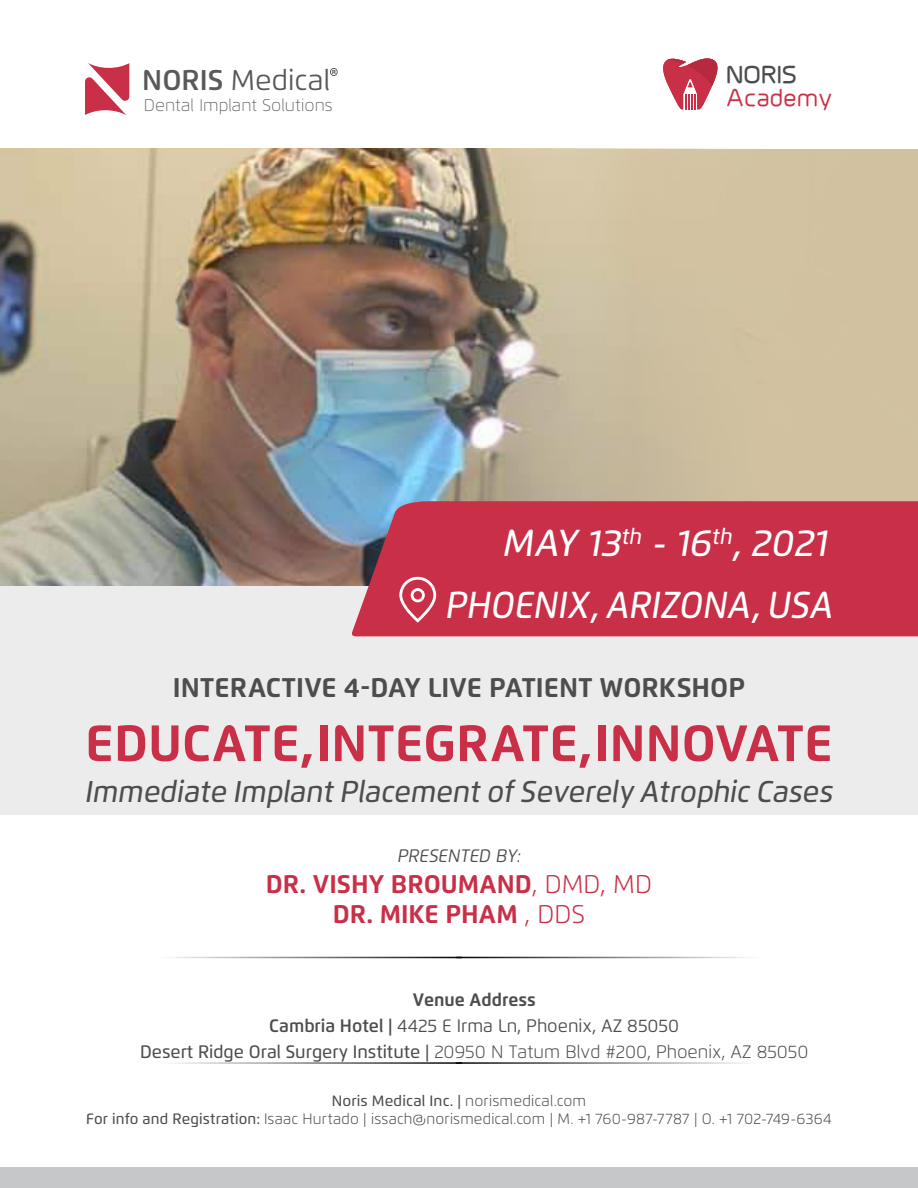
<style>
.page{position:relative;width:918px;height:1188px;background:#fff}
.page>*{position:absolute;margin:0;border:0;box-sizing:border-box;transform-origin:0 0}
.t1{font:700 51px "Flexo";color:#c92f47}
.t2{font:italic 500 37.5px/61.3px "Flexo";color:#fff;text-align:right}
.t3{font:italic 500 30px "Flexo";color:#4d4d4f}
.t4{font:28.5px "Flexo";color:#58595b}
.t5{font:700 27px "Flexo";color:#4d4d4f}
.t6{font:700 25.5px/30.6px "Flexo";color:#c92f47;text-align:center}
.t7{font:500 24.15px "Millar";color:#c92f47}
.t8{font:700 24.15px "Millar";color:#4d4d4f}
.t9{font:300 18px/26px "Flexo";color:#4d4d4f;text-align:center}
.t10{font:italic 18px "Flexo";color:#4d4d4f}
.t11{font:100 16.8px "Flexo";color:#58595b}
.t12{font:300 15px/18px "Flexo";letter-spacing:.015em;color:#4d4d4f;text-align:center}
.s1{font-weight:600}
.s2{font-weight:300}
.s3{font-weight:700}
.s4{font-weight:400}
.s5{font-weight:500}
</style>
<div class="page">
<div style="left:0;top:569px;width:918px;height:246px;background:#ececed"></div>
<img style="left:0;top:149px;width:918px;height:436px">
<svg style="left:663px;top:58px;width:55px;height:51px"></svg>
<svg style="left:85px;top:63px;width:44px;height:52px"></svg>
<svg style="left:330px;top:68px;width:8px;height:8px"></svg>
<div style="left:0;top:1167px;width:918px;height:21px;background:#c5c7c9"></div>
<hr style="left:456px;top:957px;width:303px;height:1px;background:#000">
<hr style="left:159px;top:957px;width:303px;height:1px;background:#000">
<hr style="left:456px;top:1062px;width:303px;height:2px;background:#000">
<hr style="left:159px;top:1062px;width:303px;height:2px;background:#000">
<svg style="left:350px;top:500px;width:568px;height:136px;background:#c4364d"></svg>
<div style="left:445px;top:588px;width:388px;height:35px;background:#c92f47"></div>
<svg style="left:399px;top:577px;width:37px;height:46px;background:#d66375"></svg>
<h3 class="t4" style="left:142px;top:62px;width:189px"><span class="s1">NORIS</span> Medical</h3>
<p class="t11" style="left:144px;top:95px;width:190px">Dental Implant Solutions</p>
<h3 class="t8" style="left:726px;top:61px;width:72px">NORIS</h3>
<h3 class="t7" style="left:726px;top:84px;width:107px">Academy</h3>
<h2 class="t2" style="left:445px;top:512px;width:389px">MAY 13<sup>th</sup> - 16<sup>th</sup>, 2021<br>PHOENIX, ARIZONA, USA</h2>
<h3 class="t5" style="left:173px;top:671px;width:574px">INTERACTIVE 4-DAY LIVE PATIENT WORKSHOP</h3>
<h1 class="t1" style="left:85px;top:712px;width:750px">EDUCATE, INTEGRATE, INNOVATE</h1>
<h3 class="t3" style="left:85px;top:773px;width:749px">Immediate Implant Placement of Severely Atrophic Cases</h3>
<p class="t10" style="left:397px;top:845px;width:125px">PRESENTED BY:</p>
<h3 class="t6" style="left:266px;top:869px;width:388px">DR. VISHY BROUMAND<span class="s2">, DMD, MD<br></span>DR. MIKE PHAM <span class="s2">, DDS</span></h3>
<p class="t9" style="left:140px;top:987px;width:670px"><span class="s3">Venue Address<br></span><span class="s1">Cambria Hotel |</span> <span class="s4">4425 E Irma Ln, Phoenix, AZ 85050<br></span><span class="s5">Desert Ridge Oral Surgery Institute |</span> 20950 N Tatum Blvd #200, Phoenix, AZ 85050</p>
<p class="t12" style="left:86px;top:1092px;width:747px"><span class="s5">Noris Medical Inc. |</span> norismedical.com<br><span class="s5">For info and Registration:</span> Isaac Hurtado | issach@norismedical.com | M. +1 760-987-7787 | O. +1 702-749-6364</p>
</div>
